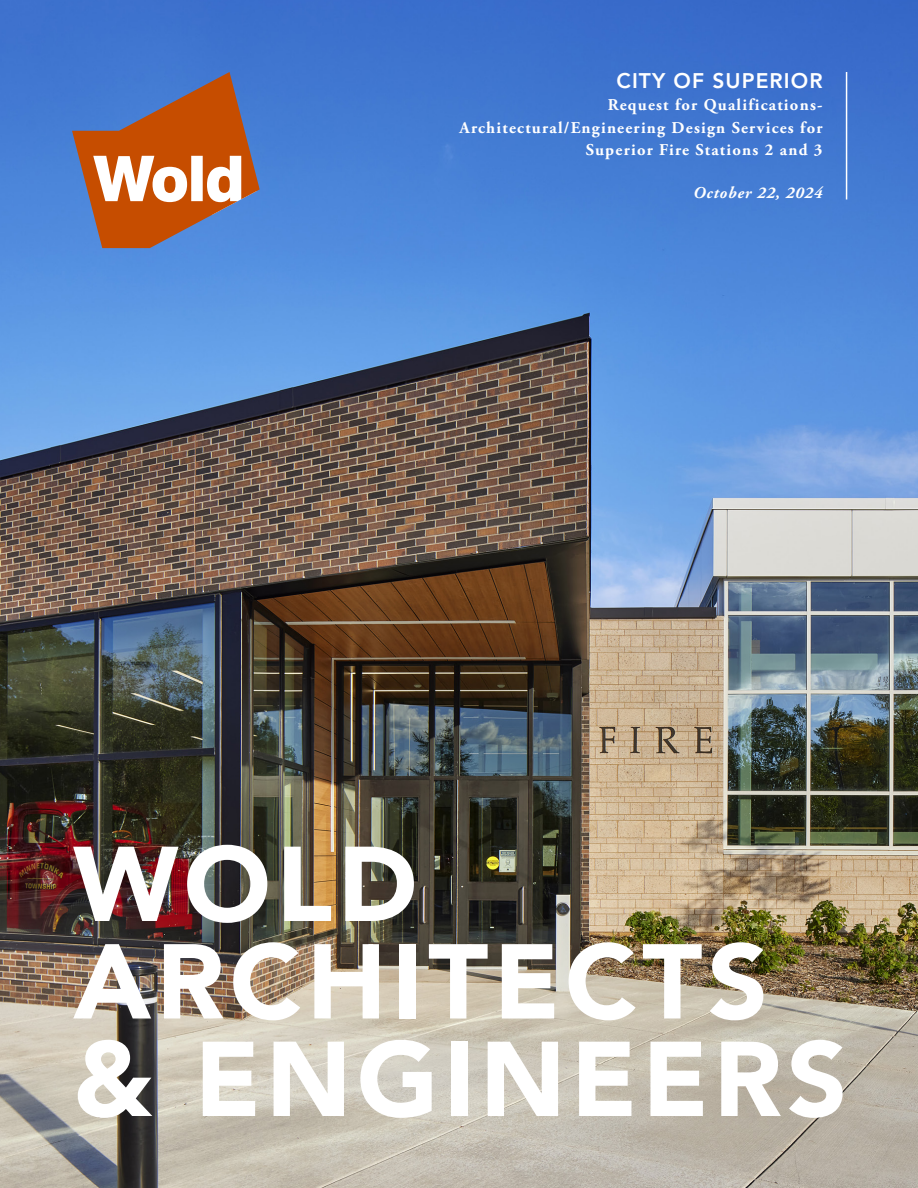
<style>
.page{position:relative;width:918px;height:1188px;background:#fff}
.page>*{position:absolute;margin:0;border:0;box-sizing:border-box;transform-origin:0 0}
.t1{font:900 105px/97.5px "Avenir LT Pro";letter-spacing:.05em;color:#fff}
.t2{font:800 21px "Avenir LT Pro";letter-spacing:.05em;color:#fff}
.t3{font:700 16.5px "Adobe Garamond Pro";letter-spacing:.075em;color:#fff}
.t4{font:italic 700 16.5px "Adobe Garamond Pro";letter-spacing:.05em;color:#fff}
</style>
<div class="page">
<img style="left:0;top:0;width:918px;height:1188px">
<svg style="left:72px;top:72px;width:188px;height:176px;background:#9c7773"></svg>
<hr style="left:846px;top:72px;width:1px;height:128px;background:#fff">
<p class="t2" style="left:617px;top:68px;width:207px">CITY OF SUPERIOR</p>
<p class="t3" style="left:608px;top:96px;width:216px">Request for Qualifications-</p>
<p class="t3" style="left:459px;top:118px;width:365px">Architectural/Engineering Design Services for</p>
<p class="t3" style="left:586px;top:141px;width:238px">Superior Fire Stations 2 and 3</p>
<p class="t4" style="left:693px;top:183px;width:131px">October 22, 2024</p>
<p class="t1" style="left:73px;top:836px;width:775px">WOLD<br>ARCHITECTS &amp; ENGINEERS</p>
</div>
